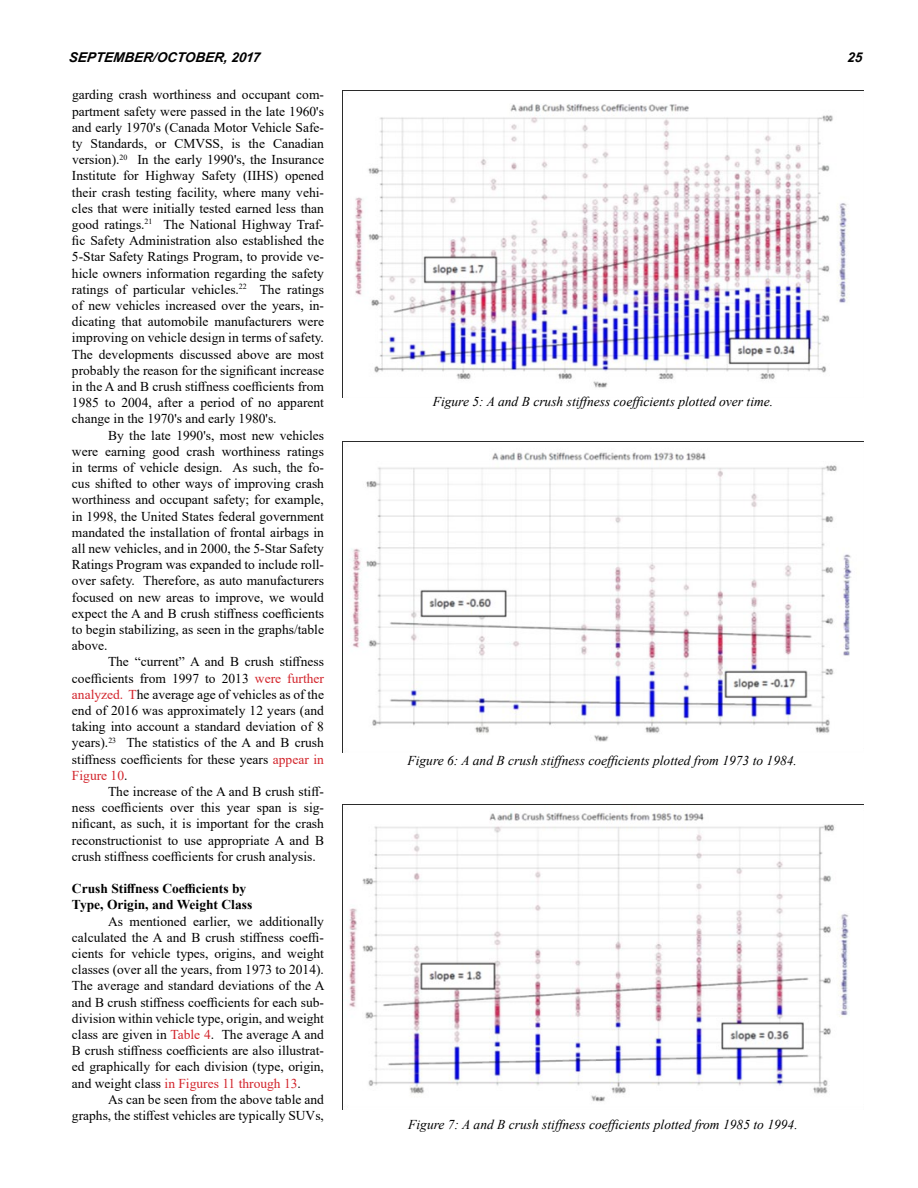
<style>
.page{position:relative;width:918px;height:1188px;background:#fff}
.page>*{position:absolute;margin:0;border:0;box-sizing:border-box;transform-origin:0 0}
.t1{font:13.5px/16.2px "Times New Roman";color:#000;text-align:justify}
.t2{font:italic 13.5px "Times New Roman";color:#000}
.t3{font:700 13.5px/16.2px "Times New Roman";color:#000}
.t4{font:italic 700 13.5px "Arial";color:#000}
.s1{color:#d2232a}
</style>
<div class="page">
<img style="left:342px;top:90px;width:522px;height:308px">
<img style="left:342px;top:442px;width:510px;height:310px">
<img style="left:342px;top:805px;width:508px;height:304px">
<p class="t4" style="left:69px;top:48px;width:192px">SEPTEMBER/OCTOBER, 2017</p>
<p class="t4" style="left:847px;top:48px;width:18px">25</p>
<p class="t1" style="left:72px;top:86px;width:254px">garding crash worthiness and occupant com&shy;partment safety were passed in the late 1960's and early 1970's (Canada Motor Vehicle Safe&shy;ty Standards, or CMVSS, is the Canadian version).<sup>20</sup> In the early 1990's, the Insurance Institute for Highway Safety (IIHS) opened their crash testing facility, where many vehi&shy;cles that were initially tested earned less than good ratings.<sup>21</sup> The National Highway Traf&shy;fic Safety Administration also established the 5-Star Safety Ratings Program, to provide ve&shy;hicle owners information regarding the safety ratings of particular vehicles.<sup>22</sup> The ratings of new vehicles increased over the years, in&shy;dicating that automobile manufacturers were improving on vehicle design in terms of safety.<br>The developments discussed above are most probably the reason for the significant increase in the A and B crush stiffness coefficients from 1985 to 2004, after a period of no apparent change in the 1970's and early 1980's.</p>
<p class="t1" style="left:72px;top:427px;width:254px;text-indent:36px">By the late 1990's, most new vehicles were earning good crash worthiness ratings in terms of vehicle design. As such, the fo&shy;cus shifted to other ways of improving crash worthiness and occupant safety; for example, in 1998, the United States federal government mandated the installation of frontal airbags in all new vehicles, and in 2000, the 5-Star Safety Ratings Program was expanded to include roll&shy;over safety. Therefore, as auto manufacturers focused on new areas to improve, we would expect the A and B crush stiffness coefficients to begin stabilizing, as seen in the graphs/table above.</p>
<p class="t1" style="left:72px;top:653px;width:254px;text-indent:36px">The “current” A and B crush stiffness coefficients from 1997 to 2013 <span class="s1">were further analyzed. T</span>he average age of vehicles as of the end of 2016 was approximately 12 years (and taking into account a standard deviation of 8 years).<sup>23</sup> The statistics of the A and B crush stiffness coefficients for these years <span class="s1">appear in Figure 10</span>.</p>
<p class="t1" style="left:72px;top:783px;width:254px;text-indent:36px">The increase of the A and B crush stiff&shy;ness coefficients over this year span is sig&shy;nificant, as such, it is important for the crash reconstructionist to use appropriate A and B crush stiffness coefficients for crush analysis.</p>
<p class="t3" style="left:72px;top:880px;width:182px">Crush Stiffness Coefficients by<br>Type, Origin, and Weight Class</p>
<p class="t1" style="left:72px;top:913px;width:254px;text-indent:36px">As mentioned earlier, we additionally calculated the A and B crush stiffness coeffi&shy;cients for vehicle types, origins, and weight classes (over all the years, from 1973 to 2014).<br>The average and standard deviations of the A and B crush stiffness coefficients for each sub&shy;division within vehicle type, origin, and weight class are given in <span class="s1">Table 4</span>. The average A and B crush stiffness coefficients are also illustrat&shy;ed graphically for each division (type, origin, and weight class <span class="s1">in Figures 11 through 13</span>.</p>
<p class="t1" style="left:72px;top:1091px;width:254px;text-align:right">As can be seen from the above table and graphs, the stiffest vehicles are typically SUVs,</p>
<p class="t2" style="left:408px;top:1115px;width:391px">Figure 7: A and B crush stiffness coefficients plotted from 1985 to 1994.</p>
<p class="t2" style="left:433px;top:392px;width:342px">Figure 5: A and B crush stiffness coefficients plotted over time.</p>
<p class="t2" style="left:408px;top:751px;width:391px">Figure 6: A and B crush stiffness coefficients plotted from 1973 to 1984.</p>
</div>
